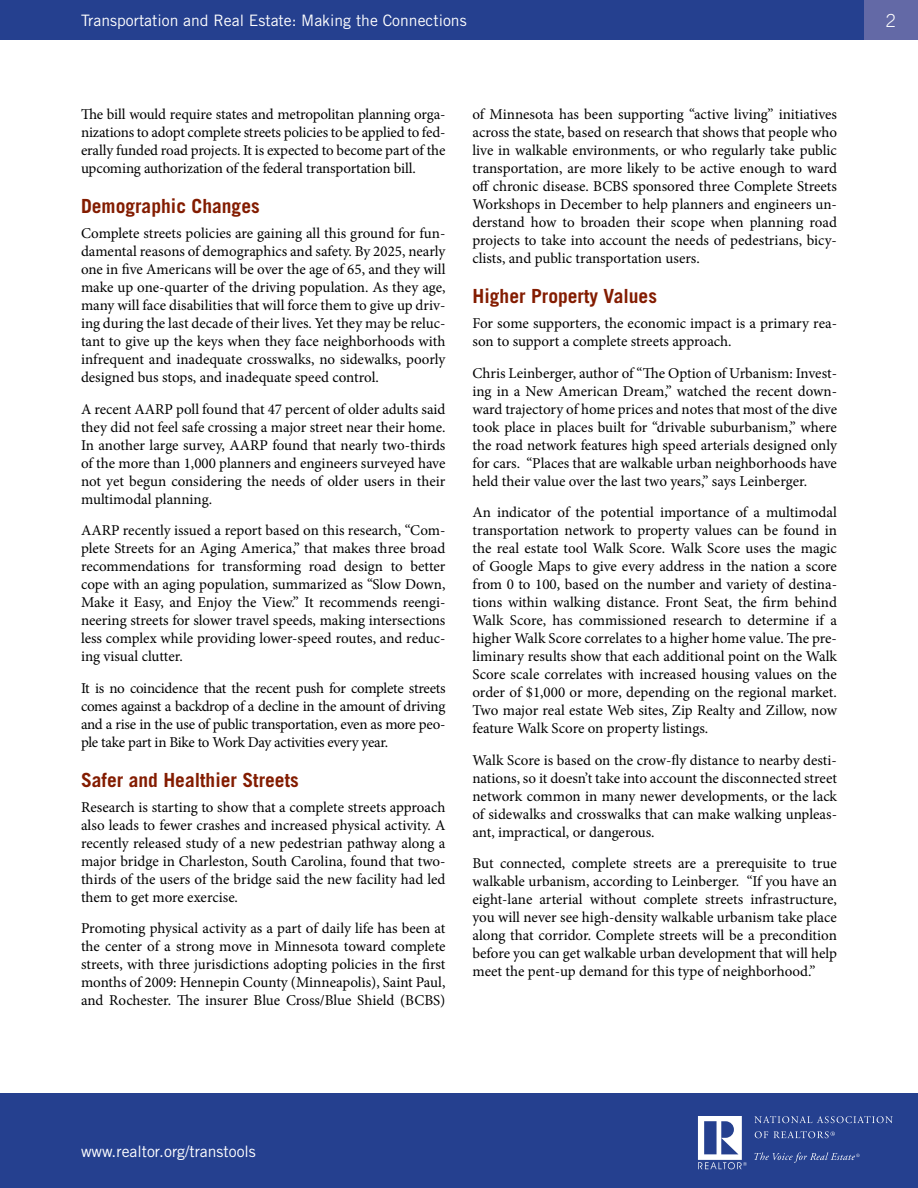
<style>
.page{position:relative;width:918px;height:1188px;background:#fff}
.page>*{position:absolute;margin:0;border:0;box-sizing:border-box;transform-origin:0 0}
.t1{font:700 19.5px "Trade Gothic";color:#831c00}
.t2{font:300 18px "Trade Gothic";color:#fff}
.t3{font:15.75px "Trade Gothic";color:#fff}
.t4{font:15px/18px "Minion Pro";letter-spacing:-.005em;color:#000;text-align:justify}
</style>
<div class="page">
<div style="left:0;top:0;width:918px;height:40px;background:#25408f"></div>
<div style="left:864px;top:0;width:54px;height:40px;background:#6369a6"></div>
<div style="left:0;top:1094px;width:918px;height:94px;background:#25408f"></div>
<svg style="left:755px;top:1131px;width:13px;height:7px"></svg>
<svg style="left:774px;top:1131px;width:61px;height:7px"></svg>
<svg style="left:754px;top:1116px;width:139px;height:7px"></svg>
<svg style="left:754px;top:1152px;width:106px;height:11px"></svg>
<svg style="left:698px;top:1116px;width:49px;height:53px"></svg>
<p class="t3" style="left:81px;top:11px;width:387px">Transportation and Real Estate: Making the Connections</p>
<p class="t2" style="left:886px;top:10px;width:12px">2</p>
<p class="t4" style="left:81px;top:105px;width:366px">The bill would require states and metropolitan planning orga&shy;nizations to adopt complete streets policies to be applied to fed&shy;erally funded road projects. It is expected to become part of the upcoming authorization of the federal transportation bill.</p>
<h1 class="t1" style="left:81px;top:194px;width:180px">Demographic Changes</h1>
<p class="t4" style="left:81px;top:224px;width:366px">Complete streets policies are gaining all this ground for fun&shy;damental reasons of demographics and safety. By 2025, nearly one in five Americans will be over the age of 65, and they will make up one-quarter of the driving population. As they age, many will face disabilities that will force them to give up driv&shy;ing during the last decade of their lives. Yet they may be reluc&shy;tant to give up the keys when they face neighborhoods with infrequent and inadequate crosswalks, no sidewalks, poorly designed bus stops, and inadequate speed control.</p>
<p class="t4" style="left:81px;top:400px;width:366px">A recent AARP poll found that 47 percent of older adults said they did not feel safe crossing a major street near their home.<br>In another large survey, AARP found that nearly two-thirds of the more than 1,000 planners and engineers surveyed have not yet begun considering the needs of older users in their multimodal planning.</p>
<p class="t4" style="left:81px;top:521px;width:366px">AARP recently issued a report based on this research, “Com&shy;plete Streets for an Aging America,” that makes three broad recommendations for transforming road design to better cope with an aging population, summarized as “Slow Down, Make it Easy, and Enjoy the View.” It recommends reengi&shy;neering streets for slower travel speeds, making intersections less complex while providing lower-speed routes, and reduc&shy;ing visual clutter.</p>
<p class="t4" style="left:81px;top:679px;width:366px">It is no coincidence that the recent push for complete streets comes against a backdrop of a decline in the amount of driving and a rise in the use of public transportation, even as more peo&shy;ple take part in Bike to Work Day activities every year.</p>
<h1 class="t1" style="left:81px;top:768px;width:219px">Safer and Healthier Streets</h1>
<p class="t4" style="left:81px;top:798px;width:366px">Research is starting to show that a complete streets approach also leads to fewer crashes and increased physical activity. A recently released study of a new pedestrian pathway along a major bridge in Charleston, South Carolina, found that two&shy;thirds of the users of the bridge said the new facility had led them to get more exercise.</p>
<p class="t4" style="left:81px;top:920px;width:366px">Promoting physical activity as a part of daily life has been at the center of a strong move in Minnesota toward complete streets, with three jurisdictions adopting policies in the first months of 2009: Hennepin County (Minneapolis), Saint Paul, and Rochester. The insurer Blue Cross/Blue Shield (BCBS)</p>
<p class="t4" style="left:472px;top:105px;width:366px">of Minnesota has been supporting “active living” initiatives across the state, based on research that shows that people who live in walkable environments, or who regularly take public transportation, are more likely to be active enough to ward off chronic disease. BCBS sponsored three Complete Streets Workshops in December to help planners and engineers un&shy;derstand how to broaden their scope when planning road projects to take into account the needs of pedestrians, bicy&shy;clists, and public transportation users.</p>
<h1 class="t1" style="left:472px;top:284px;width:186px">Higher Property Values</h1>
<p class="t4" style="left:472px;top:314px;width:366px">For some supporters, the economic impact is a primary rea&shy;son to support a complete streets approach.</p>
<p class="t4" style="left:472px;top:364px;width:366px">Chris Leinberger, author of “The Option of Urbanism: Invest&shy;ing in a New American Dream,” watched the recent down&shy;ward trajectory of home prices and notes that most of the dive took place in places built for “drivable suburbanism,” where the road network features high speed arterials designed only for cars. “Places that are walkable urban neighborhoods have held their value over the last two years,” says Leinberger.</p>
<p class="t4" style="left:472px;top:503px;width:366px">An indicator of the potential importance of a multimodal transportation network to property values can be found in the real estate tool Walk Score. Walk Score uses the magic of Google Maps to give every address in the nation a score from 0 to 100, based on the number and variety of destina&shy;tions within walking distance. Front Seat, the firm behind Walk Score, has commissioned research to determine if a higher Walk Score correlates to a higher home value. The pre&shy;liminary results show that each additional point on the Walk Score scale correlates with increased housing values on the order of $1,000 or more, depending on the regional market.<br>Two major real estate Web sites, Zip Realty and Zillow, now feature Walk Score on property listings.</p>
<p class="t4" style="left:472px;top:751px;width:366px">Walk Score is based on the crow-fly distance to nearby desti&shy;nations, so it doesn’t take into account the disconnected street network common in many newer developments, or the lack of sidewalks and crosswalks that can make walking unpleas&shy;ant, impractical, or dangerous.</p>
<p class="t4" style="left:472px;top:854px;width:366px">But connected, complete streets are a prerequisite to true walkable urbanism, according to Leinberger. “If you have an eight-lane arterial without complete streets infrastructure, you will never see high-density walkable urbanism take place along that corridor. Complete streets will be a precondition before you can get walkable urban development that will help meet the pent-up demand for this type of neighborhood.”</p>
<p class="t3" style="left:81px;top:1142px;width:176px">www.realtor.org/transtools</p>
</div>
